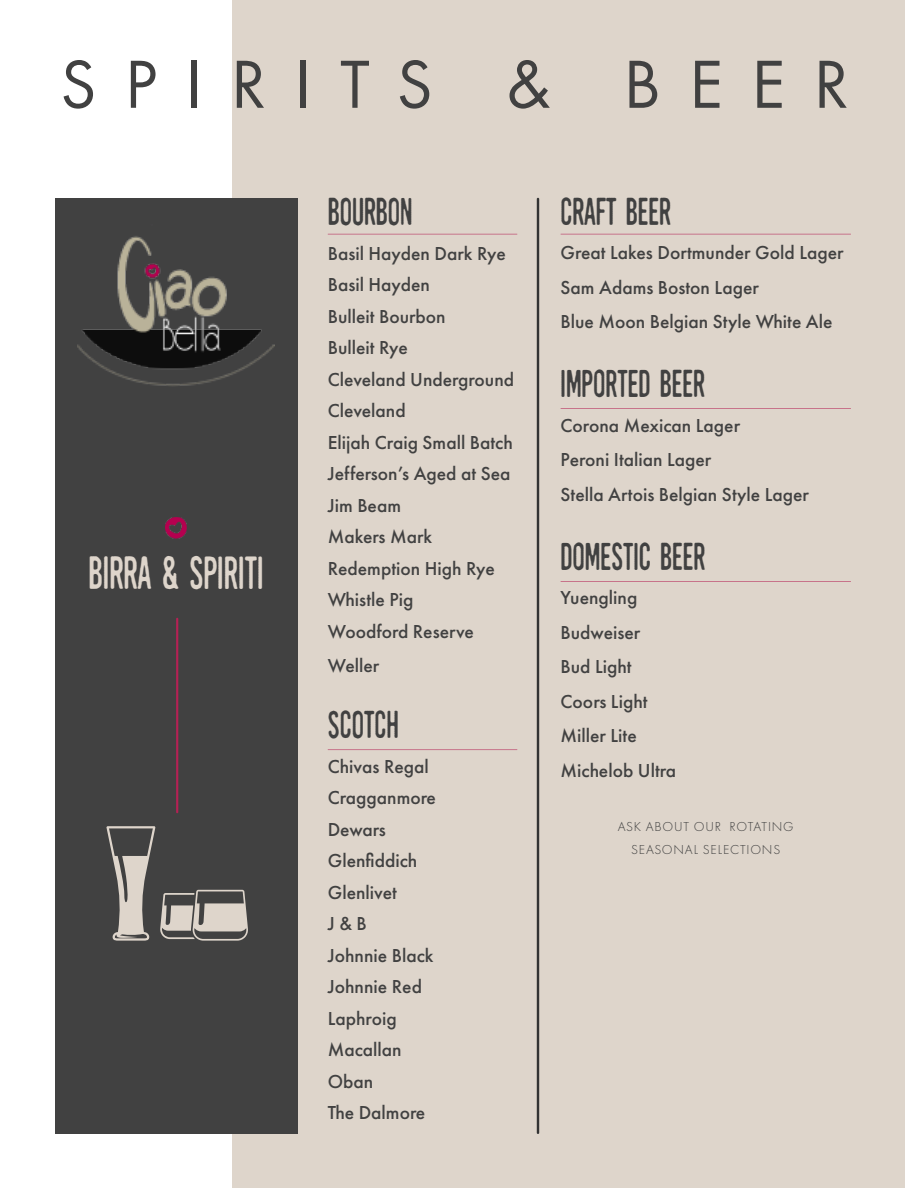
<style>
.page{position:relative;width:905px;height:1188px;background:#fff}
.page>*{position:absolute;margin:0;border:0;box-sizing:border-box;transform-origin:0 0}
.t1{font:70.5px "Futura PT";letter-spacing:.4em;color:#414141}
.t2{font:45px "Kirkuvanpunainenkirsikka";color:#ded5cb}
.t3{font:37.5px "Kirkuvanpunainenkirsikka";color:#414141}
.t4{font:500 19.5px "Futura PT";color:#414141}
.t5{font:300 13.5px "Futura PT";letter-spacing:.06em;color:#414141}
</style>
<div class="page">
<div style="left:232px;top:0;width:672px;height:1188px;background:#ded5cb"></div>
<div style="left:55px;top:198px;width:242px;height:936px;background:#414141"></div>
<img style="left:78px;top:236px;width:196px;height:150px">
<svg style="left:560px;top:234px;width:291px;height:1px"></svg>
<svg style="left:560px;top:408px;width:291px;height:1px"></svg>
<svg style="left:560px;top:581px;width:291px;height:1px"></svg>
<hr style="left:536px;top:198px;width:3px;height:936px;background:#333">
<svg style="left:328px;top:234px;width:189px;height:1px"></svg>
<svg style="left:328px;top:750px;width:189px;height:1px"></svg>
<hr style="left:176px;top:618px;width:2px;height:195px;background:#b42154">
<img style="left:166px;top:518px;width:21px;height:20px">
<svg style="left:106px;top:826px;width:142px;height:115px"></svg>
<p class="t1" style="left:60px;top:43px;width:790px">SPIRITS &amp; BEER</p>
<p class="t2" style="left:88px;top:548px;width:177px">BIRRA &amp; SPIRITI</p>
<p class="t3" style="left:328px;top:191px;width:86px">BOURBON</p>
<p class="t4" style="left:328px;top:241px;width:179px">Basil Hayden Dark Rye</p>
<p class="t4" style="left:328px;top:273px;width:104px">Basil Hayden</p>
<p class="t4" style="left:328px;top:304px;width:119px">Bulleit Bourbon</p>
<p class="t4" style="left:328px;top:336px;width:81px">Bulleit Rye</p>
<p class="t4" style="left:328px;top:367px;width:188px">Cleveland Underground</p>
<p class="t4" style="left:328px;top:399px;width:79px">Cleveland</p>
<p class="t4" style="left:328px;top:430px;width:187px">Elijah Craig Small Batch</p>
<p class="t4" style="left:328px;top:462px;width:184px">Jefferson’s Aged at Sea</p>
<p class="t4" style="left:328px;top:493px;width:75px">Jim Beam</p>
<p class="t4" style="left:328px;top:525px;width:106px">Makers Mark</p>
<p class="t4" style="left:328px;top:556px;width:168px">Redemption High Rye</p>
<p class="t4" style="left:328px;top:588px;width:87px">Whistle Pig</p>
<p class="t4" style="left:328px;top:619px;width:148px">Woodford Reserve</p>
<p class="t4" style="left:328px;top:654px;width:53px">Weller</p>
<p class="t3" style="left:328px;top:704px;width:72px">SCOTCH</p>
<p class="t4" style="left:328px;top:754px;width:103px">Chivas Regal</p>
<p class="t4" style="left:328px;top:786px;width:110px">Cragganmore</p>
<p class="t4" style="left:328px;top:817px;width:60px">Dewars</p>
<p class="t4" style="left:328px;top:849px;width:91px">Glenfiddich</p>
<p class="t4" style="left:328px;top:880px;width:71px">Glenlivet</p>
<p class="t4" style="left:328px;top:912px;width:40px">J &amp; B</p>
<p class="t4" style="left:328px;top:943px;width:107px">Johnnie Black</p>
<p class="t4" style="left:328px;top:975px;width:96px">Johnnie Red</p>
<p class="t4" style="left:328px;top:1006px;width:70px">Laphroig</p>
<p class="t4" style="left:328px;top:1038px;width:75px">Macallan</p>
<p class="t4" style="left:328px;top:1069px;width:47px">Oban</p>
<p class="t4" style="left:328px;top:1101px;width:99px">The Dalmore</p>
<p class="t3" style="left:560px;top:191px;width:112px">CRAFT BEER</p>
<p class="t4" style="left:560px;top:241px;width:285px">Great Lakes Dortmunder Gold Lager</p>
<p class="t4" style="left:560px;top:276px;width:200px">Sam Adams Boston Lager</p>
<p class="t4" style="left:560px;top:310px;width:273px">Blue Moon Belgian Style White Ale</p>
<p class="t3" style="left:560px;top:363px;width:146px">IMPORTED BEER</p>
<p class="t4" style="left:560px;top:414px;width:181px">Corona Mexican Lager</p>
<p class="t4" style="left:560px;top:448px;width:152px">Peroni Italian Lager</p>
<p class="t4" style="left:560px;top:483px;width:250px">Stella Artois Belgian Style Lager</p>
<p class="t3" style="left:560px;top:536px;width:146px">DOMESTIC BEER</p>
<p class="t4" style="left:560px;top:586px;width:78px">Yuengling</p>
<p class="t4" style="left:560px;top:621px;width:81px">Budweiser</p>
<p class="t4" style="left:560px;top:655px;width:73px">Bud Light</p>
<p class="t4" style="left:560px;top:690px;width:88px">Coors Light</p>
<p class="t4" style="left:560px;top:724px;width:78px">Miller Lite</p>
<p class="t4" style="left:560px;top:759px;width:117px">Michelob Ultra</p>
<p class="t5" style="left:617px;top:819px;width:177px">ASK ABOUT OUR ROTATING</p>
<p class="t5" style="left:631px;top:842px;width:151px">SEASONAL SELECTIONS</p>
</div>
